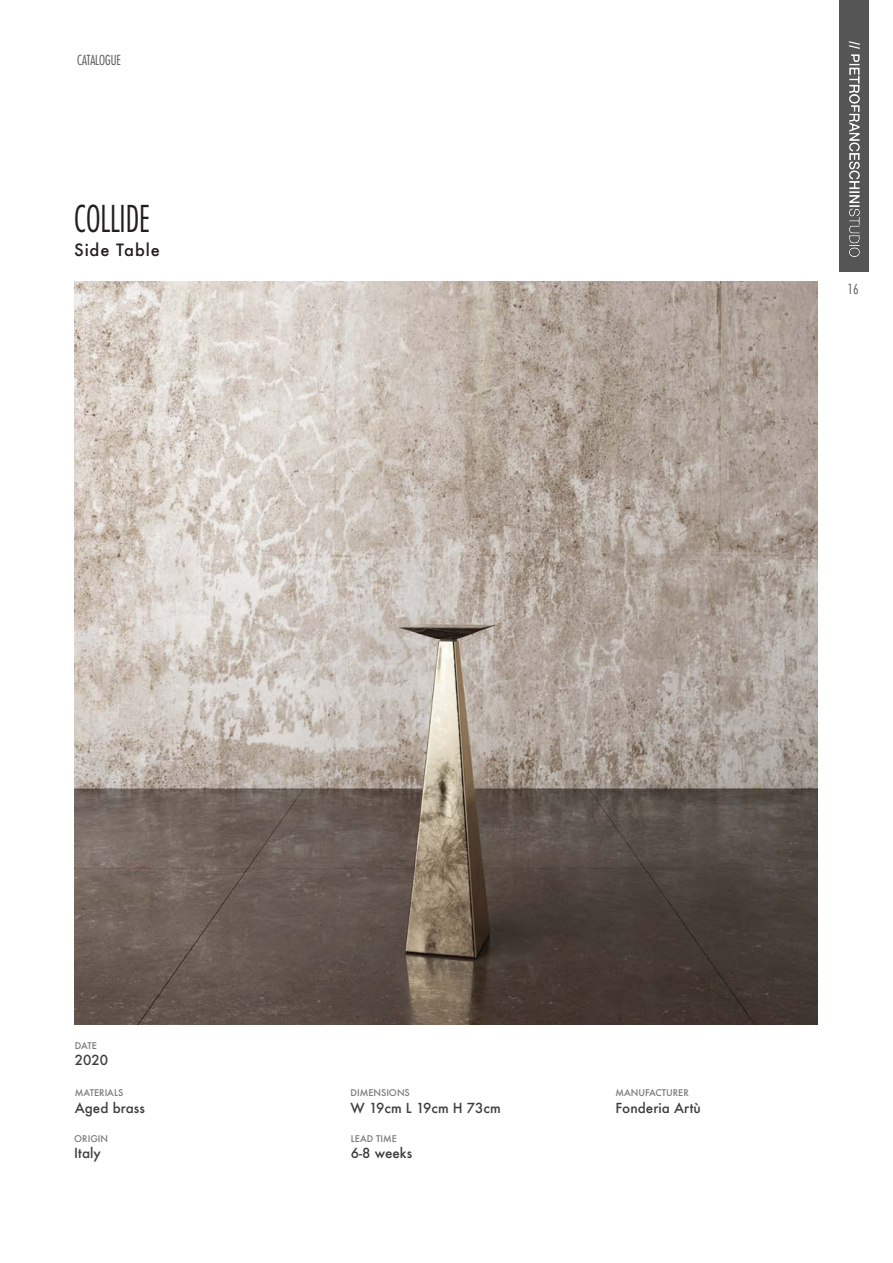
<style>
.page{position:relative;width:893px;height:1263px;background:#fff}
.page>*{position:absolute;margin:0;border:0;box-sizing:border-box;transform-origin:0 0}
.t1{font:300 condensed 36px "Futura Std";color:#231f20;scale:.9 1}
.t2{font:500 16.5px "Futura";letter-spacing:.05em;color:#231f20}
.t3{font:700 15px "Myriad Pro";color:#fff;scale:.8 1}
.t4{font:500 13.5px "Futura";color:#3e3e3f}
.t5{font:300 condensed 13.5px "Futura Std";color:#57585a}
.t6{font:500 9px "Futura";color:#787878}
</style>
<div class="page">
<img style="left:74px;top:282px;width:743px;height:743px">
<div style="left:839px;top:0;width:29px;height:272px;background:#555"></div>
<img style="left:849px;top:54px;width:11px;height:203px">
<p class="t5" style="left:77px;top:52px;width:45px">CATALOGUE</p>
<p class="t1" style="left:74px;top:197px;width:86px">COLLIDE</p>
<p class="t2" style="left:74px;top:238px;width:87px">Side Table</p>
<p class="t3" style="left:865px;top:41px;width:11px;rotate:90deg">//</p>
<p class="t5" style="left:848px;top:281px;width:13px">16</p>
<p class="t6" style="left:75px;top:1039px;width:23px">DATE</p>
<p class="t4" style="left:75px;top:1051px;width:35px">2020</p>
<p class="t6" style="left:75px;top:1087px;width:50px">MATERIALS</p>
<p class="t4" style="left:75px;top:1098px;width:71px">Aged brass</p>
<p class="t6" style="left:74px;top:1132px;width:35px">ORIGIN</p>
<p class="t4" style="left:74px;top:1144px;width:28px">Italy</p>
<p class="t6" style="left:351px;top:1087px;width:61px">DIMENSIONS</p>
<p class="t4" style="left:351px;top:1098px;width:152px">W 19cm L 19cm H 73cm</p>
<p class="t6" style="left:351px;top:1132px;width:47px">LEAD TIME</p>
<p class="t4" style="left:351px;top:1144px;width:63px">6-8 weeks</p>
<p class="t6" style="left:615px;top:1087px;width:75px">MANUFACTURER</p>
<p class="t4" style="left:615px;top:1098px;width:87px">Fonderia Artù</p>
</div>
